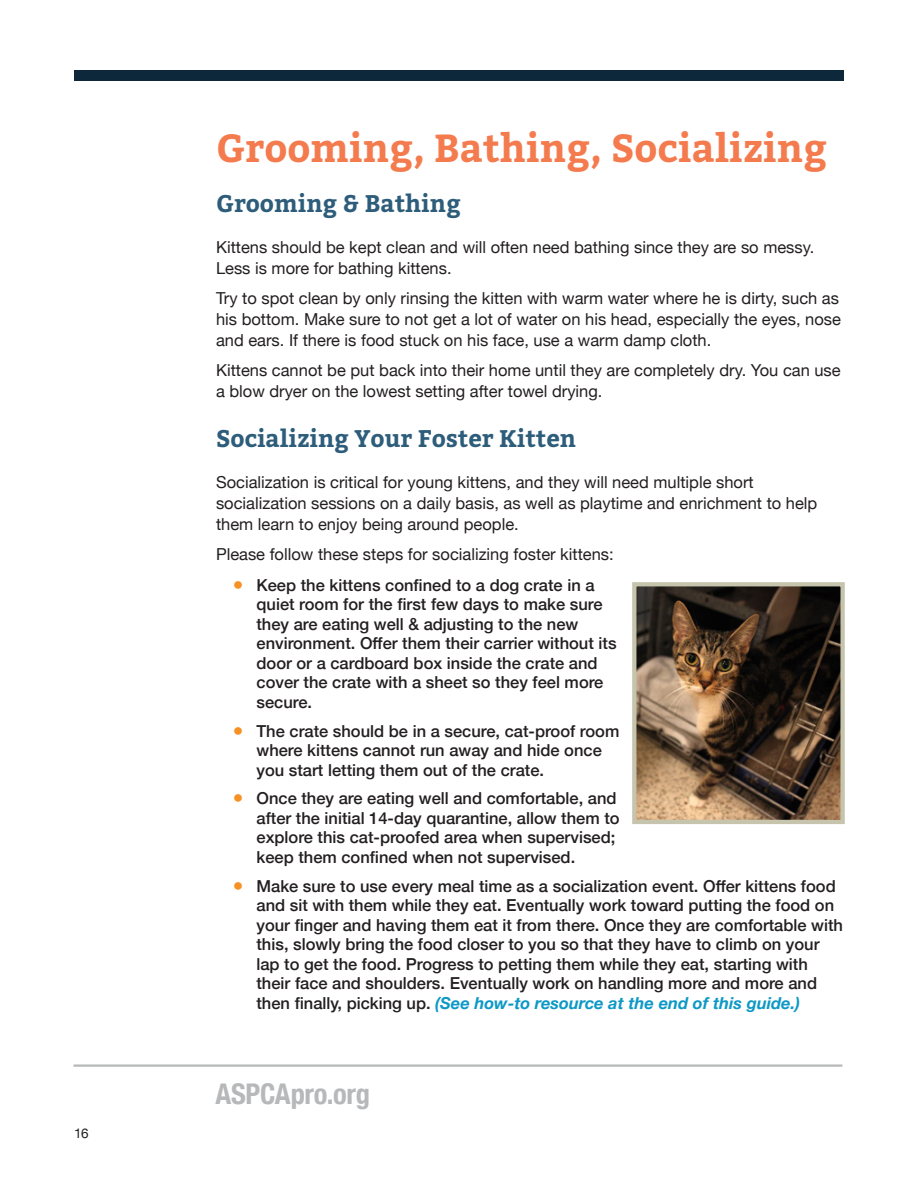
<style>
.page{position:relative;width:918px;height:1188px;background:#fff}
.page>*{position:absolute;margin:0;border:0;box-sizing:border-box;transform-origin:0 0}
.BodyTextNoIndent{font:700 39px "Bitter";color:#f47b4e}
.t1{font:700 condensed 28.5px "Helvetica Neue";letter-spacing:-.015em;color:#b6b8b9}
.Subheading2Feline{font:700 24px "Bitter";color:#2d5d7a}
.t2{font:500 16.5px/19.5px "Helvetica Neue";color:#231f20}
.BodyTextNoIndent-2{font:16.5px/21px "Helvetica Neue";color:#231f20}
.t3{font:13.5px "Helvetica Neue";color:#231f20}
.s1{font-weight:400;font-size:18px;color:#f69124}
.s2{font-weight:700;font-style:italic;color:#0d98c6}
</style>
<div class="page">
<div style="left:75px;top:70px;width:769px;height:11px;background:#0d283b"></div>
<hr style="left:73px;top:1064px;width:769px;height:3px;background:#b6b8b9">
<img style="left:637px;top:587px;width:203px;height:232px">
<div style="left:632px;top:582px;width:213px;height:242px;border:4px solid #c6c4ad"></div>
<p class="t3" style="left:74px;top:1123px;width:16px">16</p>
<p class="BodyTextNoIndent" style="left:216px;top:125px;width:613px">Grooming, Bathing, Socializing</p>
<p class="Subheading2Feline" style="left:216px;top:189px;width:246px">Grooming &amp; Bathing</p>
<p class="BodyTextNoIndent-2" style="left:216px;top:238px;width:600px">Kittens should be kept clean and will often need bathing since they are so messy.<br>Less is more for bathing kittens.</p>
<p class="BodyTextNoIndent-2" style="left:216px;top:289px;width:627px;text-align:justify">Try to spot clean by only rinsing the kitten with warm water where he is dirty, such as his bottom. Make sure to not get a lot of water on his head, especially the eyes, nose and ears. If there is food stuck on his face, use a warm damp cloth.</p>
<p class="BodyTextNoIndent-2" style="left:216px;top:361px;width:626px">Kittens cannot be put back into their home until they are completely dry. You can use a blow dryer on the lowest setting after towel drying.</p>
<p class="Subheading2Feline" style="left:216px;top:424px;width:361px">Socializing Your Foster Kitten</p>
<p class="BodyTextNoIndent-2" style="left:216px;top:472px;width:603px">Socialization is critical for young kittens, and they will need multiple short socialization sessions on a daily basis, as well as playtime and enrichment to help them learn to enjoy being around people.</p>
<p class="BodyTextNoIndent-2" style="left:216px;top:544px;width:399px">Please follow these steps for socializing foster kittens:</p>
<p class="t2" style="left:256px;top:574px;width:362px;text-indent:-24px"><span class="s1">●</span> Keep the kittens confined to a dog crate in a quiet room for the first few days to make sure they are eating well &amp; adjusting to the new environment. Offer them their carrier without its door or a cardboard box inside the crate and cover the crate with a sheet so they feel more secure.</p>
<p class="t2" style="left:256px;top:720px;width:364px;text-indent:-24px"><span class="s1">●</span> The crate should be in a secure, cat-proof room where kittens cannot run away and hide once you start letting them out of the crate.</p>
<p class="t2" style="left:256px;top:787px;width:365px;text-indent:-24px"><span class="s1">●</span> Once they are eating well and comfortable, and after the initial 14-day quarantine, allow them to explore this cat-proofed area when supervised; keep them confined when not supervised.</p>
<p class="t2" style="left:256px;top:875px;width:588px;text-indent:-24px"><span class="s1">●</span> Make sure to use every meal time as a socialization event. Offer kittens food and sit with them while they eat. Eventually work toward putting the food on your finger and having them eat it from there. Once they are comfortable with this, slowly bring the food closer to you so that they have to climb on your lap to get the food. Progress to petting them while they eat, starting with their face and shoulders. Eventually work on handling more and more and then finally, picking up. <span class="s2">(See how-to resource at the end of this guide.)</span></p>
<h2 class="t1" style="left:216px;top:1070px;width:156px">ASPCApro.org</h2>
</div>
